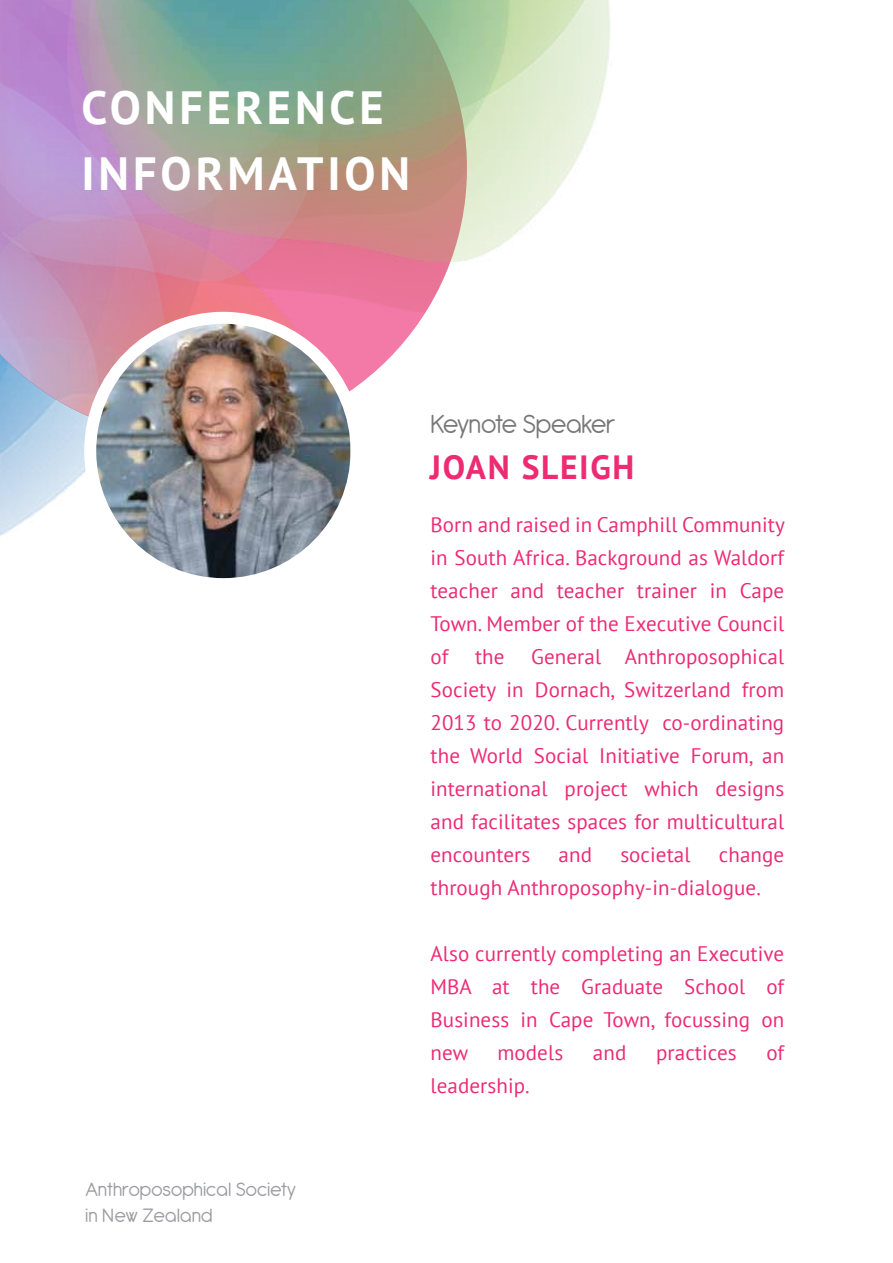
<style>
.page{position:relative;width:893px;height:1263px;background:#fff}
.page>*{position:absolute;margin:0;border:0;box-sizing:border-box;transform-origin:0 0}
.t1{font:700 46.5px/66px "PT Sans";letter-spacing:.085em;color:#fff}
.t2{font:700 33.45px "PT Sans";letter-spacing:.05em;color:#ec2b73}
.t3{font:28.5px "Antipasto";letter-spacing:-.035em;color:#787878}
.t4{font:21px/33px "PT Sans";letter-spacing:.005em;color:#ec2b73;text-align:justify}
.t5{font:21px/25.2px "Antipasto";letter-spacing:-.015em;color:#9b9ca0}
</style>
<div class="page">
<img style="left:0;top:439px;width:86px;height:97px">
<svg style="left:348px;top:261px;width:113px;height:130px"></svg>
<img style="left:0;top:261px;width:348px;height:178px">
<img style="left:0;top:280px;width:165px;height:157px">
<img style="left:0;top:0;width:322px;height:280px">
<img style="left:18px;top:0;width:592px;height:261px">
<img style="left:90px;top:318px;width:261px;height:259px">
<div style="left:84px;top:312px;width:279px;height:278px;border:12px solid #fff;border-radius:50%"></div>
<h1 class="t1" style="left:81px;top:74px;width:330px">CONFERENCE<br>INFORMATION</h1>
<p class="t5" style="left:85px;top:1177px;width:212px">Anthroposophical Society in New Zealand</p>
<h3 class="t3" style="left:431px;top:408px;width:186px">Keynote Speaker</h3>
<h2 class="t2" style="left:430px;top:445px;width:206px">JOAN SLEIGH</h2>
<p class="t4" style="left:431px;top:507px;width:356px">Born and raised in Camphill Community in South Africa. Background as Waldorf teacher and teacher trainer in Cape Town. Member of the Executive Council of</p>
<p class="t4" style="left:431px;top:639px;width:355px;text-indent:101px">General Anthroposophical Society in Dornach, Switzerland from 2013 to 2020. Currently co-ordinating the World Social Initiative Forum, an international project which designs and facilitates spaces for multicultural encounters</p>
<p class="t4" style="left:475px;top:639px;width:31px">the</p>
<p class="t4" style="left:559px;top:837px;width:35px">and</p>
<p class="t4" style="left:620px;top:837px;width:72px">societal</p>
<p class="t4" style="left:431px;top:837px;width:355px;text-indent:288px">change through Anthroposophy-in-dialogue.</p>
<p class="t4" style="left:431px;top:936px;width:355px">Also currently completing an Executive MBA at the Graduate School of Business in Cape Town, focussing on new</p>
<p class="t4" style="left:497px;top:1035px;width:67px">models</p>
<p class="t4" style="left:593px;top:1035px;width:35px">and</p>
<p class="t4" style="left:656px;top:1035px;width:82px">practices</p>
<p class="t4" style="left:766px;top:1035px;width:19px">of</p>
<p class="t4" style="left:431px;top:1068px;width:100px">leadership.</p>
</div>
